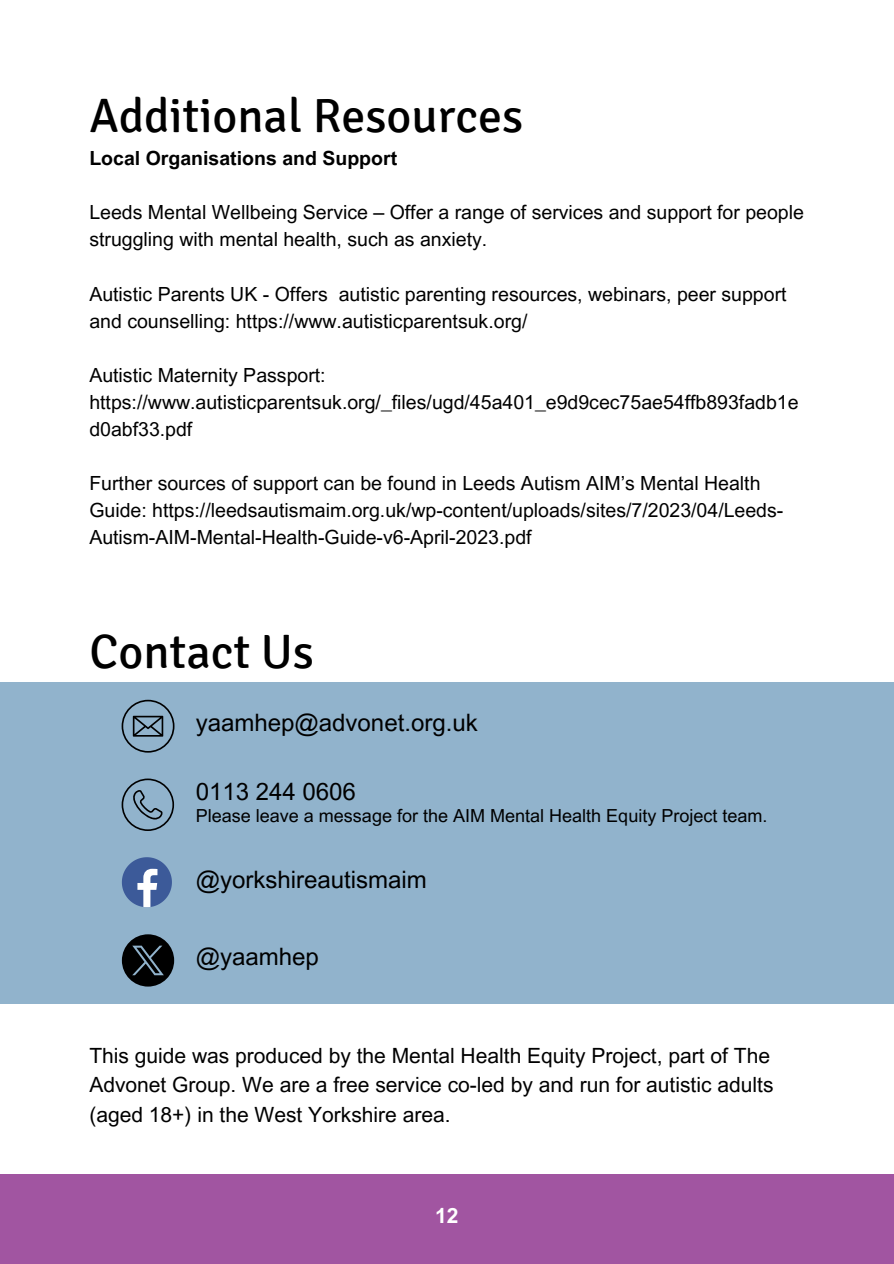
<style>
.page{position:relative;width:894px;height:1264px;background:#fff}
.page>*{position:absolute;margin:0;border:0;box-sizing:border-box;transform-origin:0 0}
.t1{font:48px "Signika";color:#000}
.t2{font:24px "Arial MT Pro";color:#000}
.t3{font:21px/29.2px "Arial MT Pro";color:#000}
.t4{font:700 21px "Arial MT Pro";color:#fff}
.t5{font:19.5px/27px "Arial MT Pro";color:#000}
.t6{font:700 19.5px "Arial MT Pro";color:#000}
.t7{font:18px "Arial MT Pro";color:#000}
</style>
<div class="page">
<div style="left:0;top:1174px;width:893px;height:89px;background:#a155a1"></div>
<div style="left:0;top:682px;width:892px;height:321px;background:#91b3cc"></div>
<svg style="left:122px;top:699px;width:52px;height:53px"></svg>
<svg style="left:122px;top:778px;width:52px;height:53px"></svg>
<svg style="left:122px;top:934px;width:52px;height:52px"></svg>
<svg style="left:122px;top:857px;width:50px;height:50px"></svg>
<h2 class="t1" style="left:89px;top:87px;width:435px">Additional Resources</h2>
<p class="t6" style="left:89px;top:151px;width:309px">Local Organisations and Support</p>
<h2 class="t5" style="left:89px;top:201px;width:716px">Leeds Mental Wellbeing Service – Offer a range of services and support for people struggling with mental health, such as anxiety.</h2>
<p class="t5" style="left:89px;top:282px;width:698px">Autistic Parents UK - Offers autistic parenting resources, webinars, peer support and counselling: https://www.autisticparentsuk.org/</p>
<p class="t5" style="left:89px;top:363px;width:710px">Autistic Maternity Passport: https://www.autisticparentsuk.org/_files/ugd/45a401_e9d9cec75ae54ffb893fadb1e d0abf33.pdf</p>
<h2 class="t5" style="left:89px;top:471px;width:695px">Further sources of support can be found in Leeds Autism AIM’s Mental Health<br>Guide: https://leedsautismaim.org.uk/wp-content/uploads/sites/7/2023/04/Leeds-<br>Autism-AIM-Mental-Health-Guide-v6-April-2023.pdf</h2>
<h1 class="t1" style="left:89px;top:623px;width:226px">Contact Us</h1>
<h3 class="t2" style="left:196px;top:713px;width:283px">yaamhep@advonet.org.uk</h3>
<h4 class="t2" style="left:196px;top:782px;width:162px">0113 244 0606</h4>
<h4 class="t7" style="left:196px;top:808px;width:573px">Please leave a message for the AIM Mental Health Equity Project team.</h4>
<h4 class="t2" style="left:196px;top:870px;width:232px">@yorkshireautismaim</h4>
<h4 class="t2" style="left:196px;top:947px;width:125px">@yaamhep</h4>
<p class="t3" style="left:89px;top:1043px;width:685px">This guide was produced by the Mental Health Equity Project, part of The<br>Advonet Group. We are a free service co-led by and run for autistic adults (aged 18+) in the West Yorkshire area.</p>
<h1 class="t4" style="left:435px;top:1207px;width:25px">12</h1>
</div>
